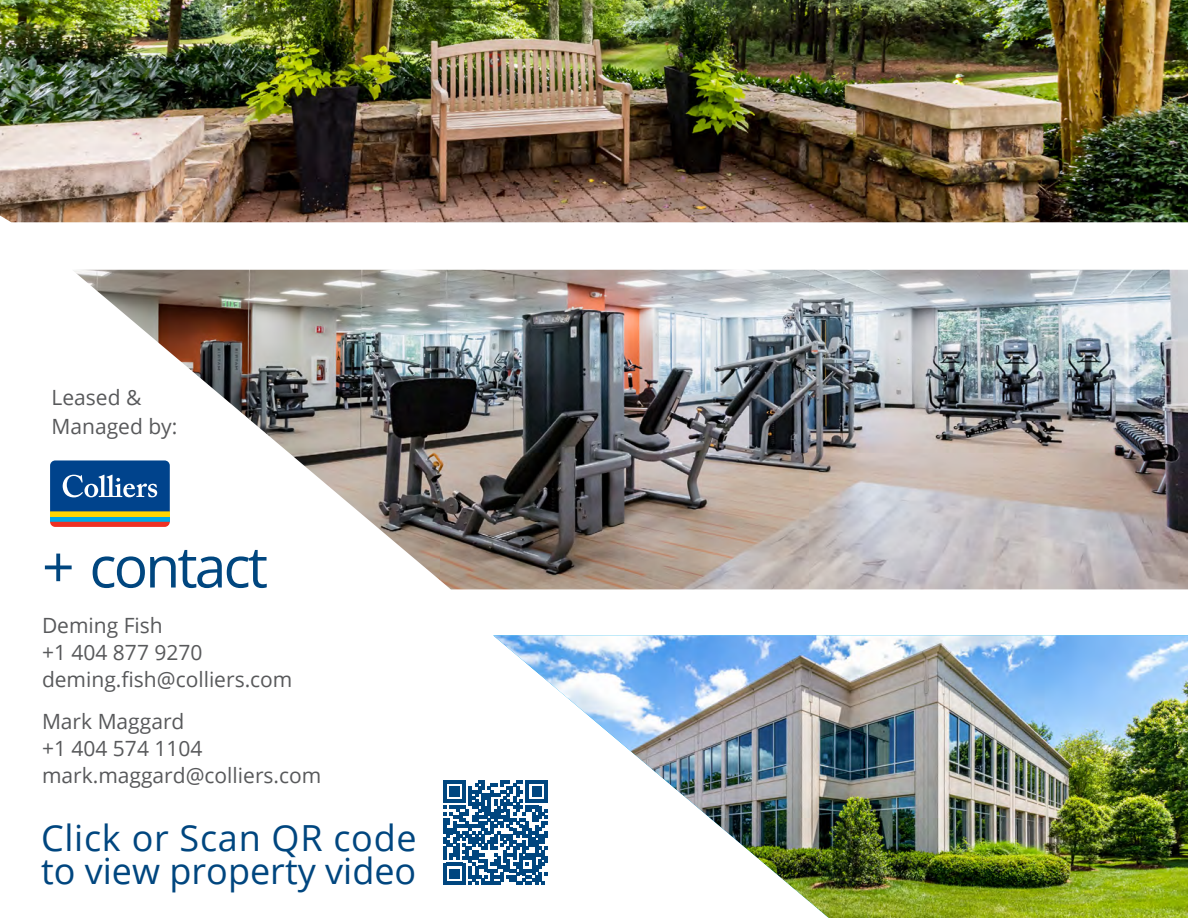
<style>
.page{position:relative;width:1188px;height:918px;background:#fff}
.page>*{position:absolute;margin:0;border:0;box-sizing:border-box;transform-origin:0 0}
.t1{font:57px "Open Sans";letter-spacing:-.05em;color:#00467f}
.t2{font:36px/33px "Open Sans";color:#00467f}
.t3{font:21px/27px "Open Sans";color:#58595b}
</style>
<div class="page">
<img style="left:73px;top:270px;width:1115px;height:319px">
<img style="left:493px;top:635px;width:695px;height:283px">
<img style="left:0;top:0;width:1188px;height:222px">
<div style="left:48px;top:459px;width:124px;height:70px;background:#fff;border-radius:7px"></div>
<div style="left:50px;top:517px;width:120px;height:5px;background:#00a8e4"></div>
<div style="left:50px;top:511px;width:120px;height:6px;background:#ffd600"></div>
<svg style="left:50px;top:522px;width:120px;height:5px"></svg>
<svg style="left:50px;top:460px;width:120px;height:51px;background:#1e5999"></svg>
<svg style="left:444px;top:781px;width:104px;height:104px"></svg>
<p class="t3" style="left:52px;top:383px;width:127px;line-height:28.5px">Leased &amp;<br>Managed by:</p>
<h1 class="t1" style="left:42px;top:528px;width:227px">+ contact</h1>
<p class="t3" style="left:42px;top:611px;width:252px">Deming Fish<br>+1 404 877 9270 deming.fish@colliers.com</p>
<p class="t3" style="left:42px;top:707px;width:281px">Mark Maggard<br>+1 404 574 1104 mark.maggard@colliers.com</p>
<h2 class="t2" style="left:41px;top:821px;width:377px">Click or Scan QR code to view property video</h2>
</div>
